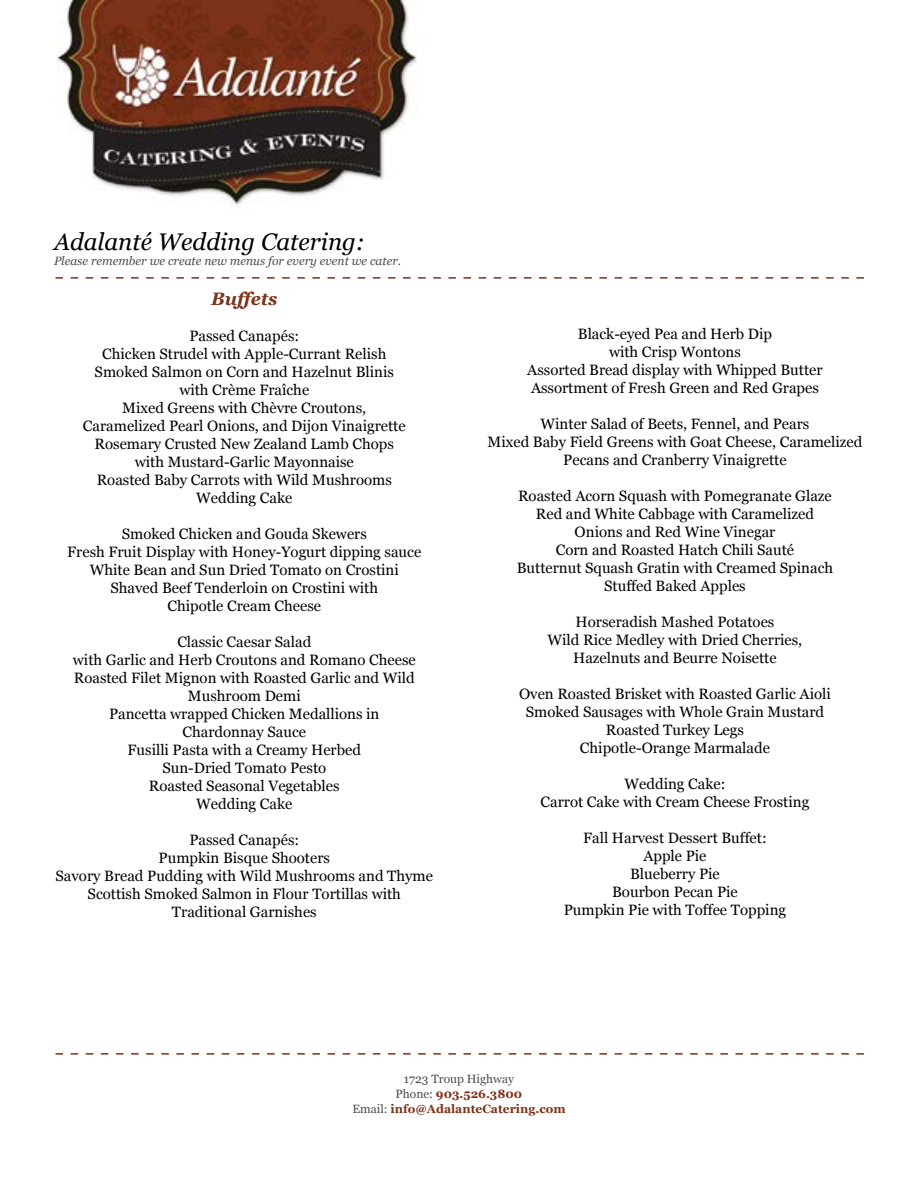
<style>
.page{position:relative;width:918px;height:1188px;background:#fff}
.page>*{position:absolute;margin:0;border:0;box-sizing:border-box;transform-origin:0 0}
.t1{font:italic 24px "Georgia";color:#000}
.t2{font:italic 700 18px "Georgia";color:#7c3319}
.t3{font:15px/18px "Georgia";color:#000;text-align:center}
.t4{font:700 12px/15px "Georgia";color:#7c3219;text-align:center}
.t5{font:italic 12px "Georgia";color:#4d4d4f}
.s1{font-weight:400;color:#4d4d4f}
</style>
<div class="page">
<img style="left:57px;top:0;width:360px;height:206px">
<svg style="left:56px;top:277px;width:808px;height:2px"></svg>
<svg style="left:56px;top:1053px;width:808px;height:2px"></svg>
<h1 class="t1" style="left:54px;top:227px;width:313px">Adalanté Wedding Catering:</h1>
<p class="t5" style="left:54px;top:254px;width:349px">Please remember we create new menus for every event we cater.</p>
<p class="t2" style="left:211px;top:287px;width:68px">Buffets</p>
<p class="t3" style="left:83px;top:327px;width:324px">Passed Canapés:<br>Chicken Strudel with Apple-Currant Relish Smoked Salmon on Corn and Hazelnut Blinis with Crème Fraîche<br>Mixed Greens with Chèvre Croutons, Caramelized Pearl Onions, and Dijon Vinaigrette Rosemary Crusted New Zealand Lamb Chops with Mustard-Garlic Mayonnaise<br>Roasted Baby Carrots with Wild Mushrooms Wedding Cake</p>
<p class="t3" style="left:67px;top:525px;width:355px">Smoked Chicken and Gouda Skewers<br>Fresh Fruit Display with Honey-Yogurt dipping sauce White Bean and Sun Dried Tomato on Crostini Shaved Beef Tenderloin on Crostini with<br>Chipotle Cream Cheese</p>
<p class="t3" style="left:73px;top:633px;width:344px">Classic Caesar Salad<br>with Garlic and Herb Croutons and Romano Cheese<br>Roasted Filet Mignon with Roasted Garlic and Wild<br>Mushroom Demi<br>Pancetta wrapped Chicken Medallions in<br>Chardonnay Sauce<br>Fusilli Pasta with a Creamy Herbed<br>Sun-Dried Tomato Pesto<br>Roasted Seasonal Vegetables<br>Wedding Cake</p>
<p class="t3" style="left:56px;top:831px;width:379px">Passed Canapés:<br>Pumpkin Bisque Shooters<br>Savory Bread Pudding with Wild Mushrooms and Thyme<br>Scottish Smoked Salmon in Flour Tortillas with<br>Traditional Garnishes</p>
<p class="t3" style="left:527px;top:325px;width:297px">Black-eyed Pea and Herb Dip<br>with Crisp Wontons<br>Assorted Bread display with Whipped Butter<br>Assortment of Fresh Green and Red Grapes</p>
<p class="t3" style="left:488px;top:415px;width:376px">Winter Salad of Beets, Fennel, and Pears<br>Mixed Baby Field Greens with Goat Cheese, Caramelized<br>Pecans and Cranberry Vinaigrette</p>
<p class="t3" style="left:517px;top:487px;width:318px">Roasted Acorn Squash with Pomegranate Glaze Red and White Cabbage with Caramelized Onions and Red Wine Vinegar<br>Corn and Roasted Hatch Chili Sauté<br>Butternut Squash Gratin with Creamed Spinach Stuffed Baked Apples</p>
<p class="t3" style="left:548px;top:613px;width:256px">Horseradish Mashed Potatoes<br>Wild Rice Medley with Dried Cherries,<br>Hazelnuts and Beurre Noisette</p>
<p class="t3" style="left:519px;top:685px;width:313px">Oven Roasted Brisket with Roasted Garlic Aioli Smoked Sausages with Whole Grain Mustard Roasted Turkey Legs<br>Chipotle-Orange Marmalade</p>
<p class="t3" style="left:541px;top:775px;width:270px">Wedding Cake:<br>Carrot Cake with Cream Cheese Frosting</p>
<p class="t3" style="left:564px;top:829px;width:224px">Fall Harvest Dessert Buffet:<br>Apple Pie<br>Blueberry Pie<br>Bourbon Pecan Pie<br>Pumpkin Pie with Toffee Topping</p>
<p class="t4" style="left:352px;top:1072px;width:215px"><span class="s1">1723 Troup Highway<br>Phone:</span> 903.526.3800<br><span class="s1">Email:</span> info@AdalanteCatering.com</p>
</div>
